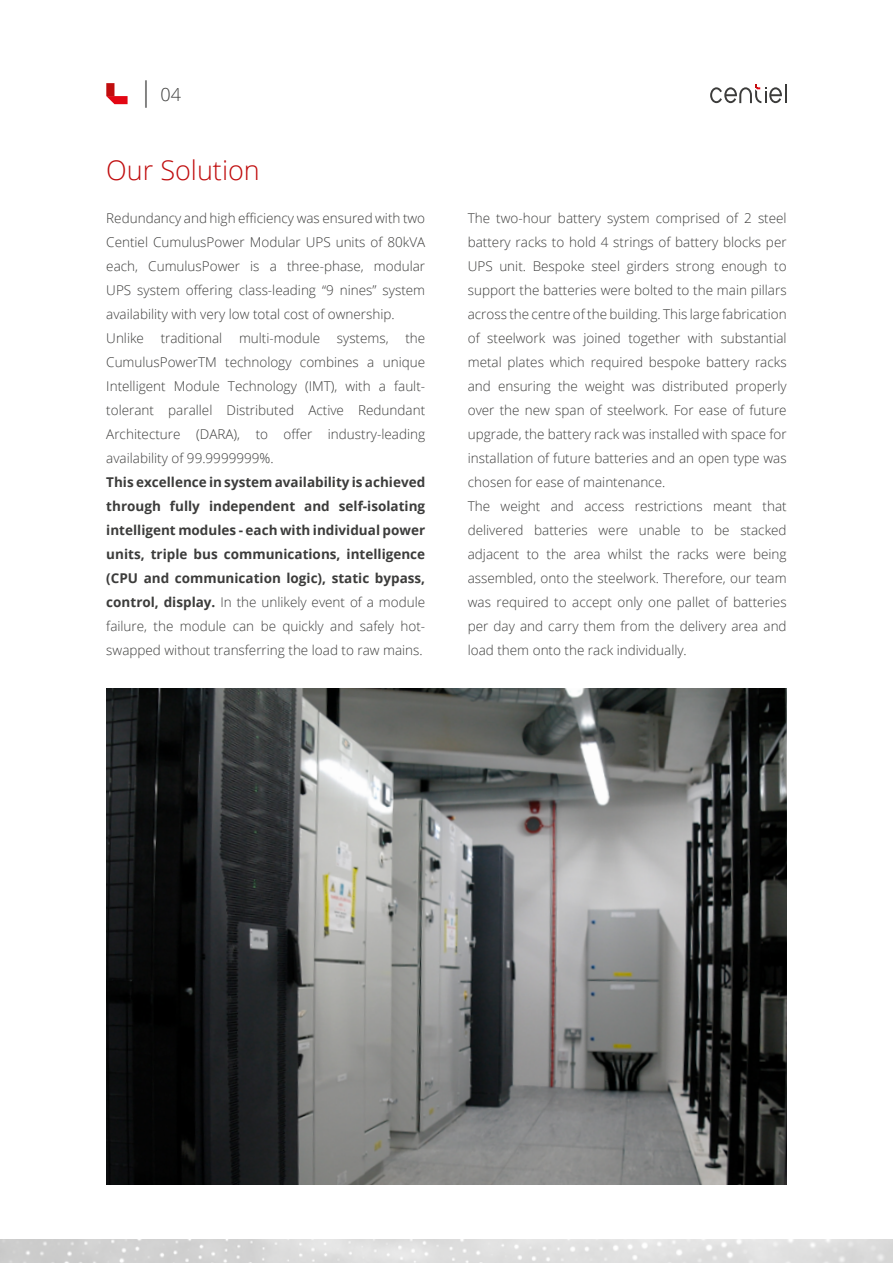
<style>
.page{position:relative;width:893px;height:1263px;background:#fff}
.page>*{position:absolute;margin:0;border:0;box-sizing:border-box;transform-origin:0 0}
.t1{font:300 27px "Open Sans";color:#c00d0e}
.t2{font:300 18px "Open Sans";color:#3c3c3b}
.t3{font:300 13.5px/24px "Open Sans";color:#3c3c3b}
.t4{font:700 13.5px/24px "Open Sans";color:#3c3c3b;text-align:justify}
.s1{font-size:27px}
.s2{font-weight:300}
</style>
<div class="page">
<img style="left:0;top:1240px;width:893px;height:23px">
<svg style="left:106px;top:96px;width:22px;height:8px"></svg>
<div style="left:106px;top:83px;width:8px;height:13px;background:#c00d0e"></div>
<svg style="left:710px;top:84px;width:77px;height:19px"></svg>
<img style="left:106px;top:688px;width:680px;height:496px">
<h2 class="t2" style="left:139px;top:83px;width:44px"><span class="s1">|</span> 04</h2>
<h1 class="t1" style="left:106px;top:152px;width:155px">Our Solution</h1>
<p class="t3" style="left:106px;top:206px;width:320px">Redundancy and high efficiency was ensured with two Centiel CumulusPower Modular UPS units of 80kVA each, CumulusPower is a three-phase, modular UPS system offering class-leading “9 nines” system availability with very low total cost of ownership.<br>Unlike traditional multi-module systems, the CumulusPowerTM technology combines a unique Intelligent Module Technology (IMT), with a fault&shy;tolerant parallel Distributed Active Redundant Architecture (DARA), to offer industry-leading availability of 99.9999999%.</p>
<p class="t4" style="left:106px;top:470px;width:320px">This excellence in system availability is achieved through fully independent and self-isolating intelligent modules - each with individual power units, triple bus communications, intelligence (CPU and communication logic), static bypass, control, display. <span class="s2">In the unlikely event of a module failure, the module can be quickly and safely hot&shy;swapped without transferring the load to raw mains.</span></p>
<p class="t3" style="left:468px;top:206px;width:320px">The two-hour battery system comprised of 2 steel battery racks to hold 4 strings of battery blocks per UPS unit. Bespoke steel girders strong enough to support the batteries were bolted to the main pillars across the centre of the building. This large fabrication of steelwork was joined together with substantial metal plates which required bespoke battery racks and ensuring the weight was distributed properly over the new span of steelwork. For ease of future upgrade, the battery rack was installed with space for installation of future batteries and an open type was chosen for ease of maintenance.<br>The weight and access restrictions meant that delivered batteries were unable to be stacked adjacent to the area whilst the racks were being assembled, onto the steelwork. Therefore, our team was required to accept only one pallet of batteries per day and carry them from the delivery area and load them onto the rack individually.</p>
</div>
